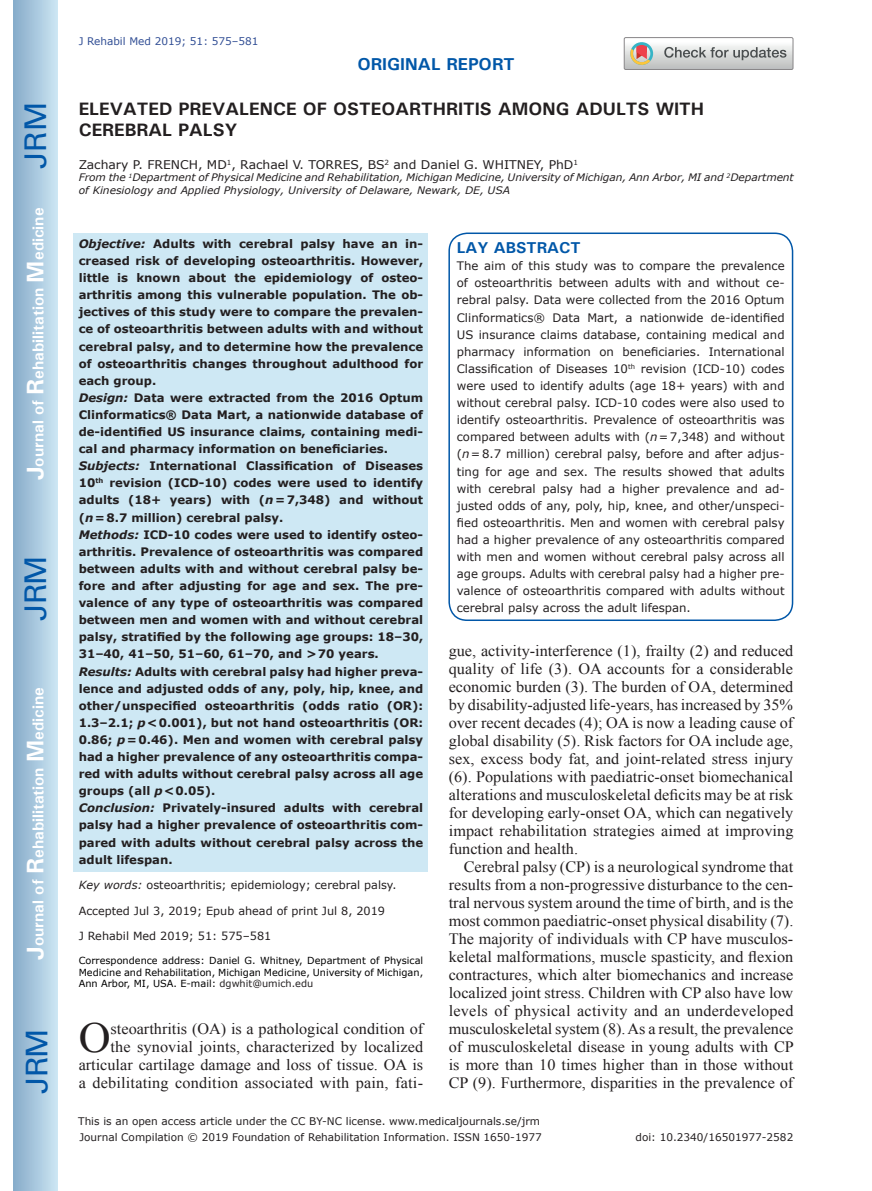
<style>
.page{position:relative;width:872px;height:1191px;background:#fff}
.page>*{position:absolute;margin:0;border:0;box-sizing:border-box;transform-origin:0 0}
.t1{font:42.9px "Times New Roman";color:#231f20}
.t2{font:30px "Univers";letter-spacing:-.03em;color:#0157a8}
.t3{font:700 18px/21.6px "Univers";color:#231f20}
.t4{font:700 17.25px "Univers";color:#0157a8}
.t5{font:15.75px/18px "Times New Roman";color:#231f20;text-align:justify}
.t6{font:700 15.75px "Univers";color:#fff}
.t7{font:700 15.75px "Univers";color:#0157a8}
.t8{font:12px "Verdana";color:#231f20}
.t9{font:700 11.7px/17.1px "Verdana";color:#231f20}
.t10{font:11.7px/17.1px "Verdana";color:#231f20;text-align:justify}
.t11{font:11.25px "Verdana";color:#231f20}
.t12{font:10.5px "Verdana";color:#231f20}
.t13{font:10.5px "Verdana";color:#324f95}
.t14{font:italic 10.35px/12.8px "Verdana";letter-spacing:-.005em;color:#231f20}
.t15{font:9.75px/11.7px "Verdana";color:#000001;text-align:justify}
.s1{font-size:24px}
.s2{font-style:italic}
.s3{color:#231f20}
</style>
<div class="page">
<div style="left:14px;top:0;width:43px;height:1191px;background:linear-gradient(to right,#88acca,#cbe5f2)"></div>
<div style="left:624px;top:37px;width:169px;height:33px;border:1px solid #888688;border-radius:2px"></div>
<svg style="left:624px;top:38px;width:169px;height:32px"></svg>
<div style="left:74px;top:233px;width:354px;height:639px;background:#cee8f4"></div>
<div style="left:448px;top:232px;width:345px;height:389px;border:2px solid #0157a8;border-radius:18px"></div>
<h2 class="t2" style="left:18px;top:169px;width:68px;rotate:-90deg">JRM</h2>
<h3 class="t6" style="left:28px;top:480px;width:274px;rotate:-90deg"><span class="s1">J</span>ournal of <span class="s1">R</span>ehabilitation <span class="s1">M</span>edicine</h3>
<h2 class="t2" style="left:18px;top:620px;width:67px;rotate:-90deg">JRM</h2>
<h3 class="t6" style="left:28px;top:959px;width:274px;rotate:-90deg"><span class="s1">J</span>ournal of <span class="s1">R</span>ehabilitation <span class="s1">M</span>edicine</h3>
<h2 class="t2" style="left:19px;top:1093px;width:67px;rotate:-90deg">JRM</h2>
<p class="t13" style="left:79px;top:35px;width:181px">J Rehabil Med 2019; 51: 575–581</p>
<h3 class="t4" style="left:357px;top:53px;width:159px">ORIGINAL REPORT</h3>
<h3 class="t3" style="left:79px;top:97px;width:627px">ELEVATED PREVALENCE OF OSTEOARTHRITIS AMONG ADULTS WITH<br>CEREBRAL PALSY</h3>
<p class="t8" style="left:79px;top:157px;width:501px">Zachary P. FRENCH, MD<sup>1</sup>, Rachael V. TORRES, BS<sup>2</sup> and Daniel G. WHITNEY, PhD<sup>1</sup></p>
<p class="t14" style="left:79px;top:171px;width:716px">From the <sup>1</sup>Department of Physical Medicine and Rehabilitation, Michigan Medicine, University of Michigan, Ann Arbor, MI and <sup>2</sup>Department of Kinesiology and Applied Physiology, University of Delaware, Newark, DE, USA</p>
<p class="t9" style="left:79px;top:235px;width:346px"><span class="s2">Objective:</span> Adults with cerebral palsy have an in&shy;creased risk of developing osteoarthritis. However, little is known about the epidemiology of osteo&shy;arthritis among this vulnerable population. The ob&shy;jectives of this study were to compare the prevalen&shy;ce of osteoarthritis between adults with and without cerebral palsy, and to determine how the prevalence of osteoarthritis changes throughout adulthood for each group.<br><span class="s2">Design:</span> Data were extracted from the 2016 Optum Clinformatics® Data Mart, a nationwide database of de-identified US insurance claims, containing medi&shy;cal and pharmacy information on beneficiaries.<br><span class="s2">Subjects:</span> International Classification of Diseases 10<sup>th</sup> revision (ICD-10) codes were used to identify adults (18+ years) with (<span class="s2">n</span>=7,348) and without (<span class="s2">n</span>=8.7 million) cerebral palsy.<br><span class="s2">Methods:</span> ICD-10 codes were used to identify osteo&shy;arthritis. Prevalence of osteoarthritis was compared between adults with and without cerebral palsy be&shy;fore and after adjusting for age and sex. The pre&shy;valence of any type of osteoarthritis was compared between men and women with and without cerebral palsy, stratified by the following age groups: 18–30, 31–40, 41–50, 51–60, 61–70, and &gt;70 years.<br><span class="s2">Results:</span> Adults with cerebral palsy had higher preva&shy;lence and adjusted odds of any, poly, hip, knee, and other/unspecified osteoarthritis (odds ratio (OR):<br>1.3–2.1; <span class="s2">p</span>&lt;0.001), but not hand osteoarthritis (OR:<br>0.86; <span class="s2">p</span>=0.46). Men and women with cerebral palsy had a higher prevalence of any osteoarthritis compa&shy;red with adults without cerebral palsy across all age groups (all <span class="s2">p</span>&lt;0.05).<br><span class="s2">Conclusion:</span> Privately-insured adults with cerebral palsy had a higher prevalence of osteoarthritis com&shy;pared with adults without cerebral palsy across the adult lifespan.</p>
<p class="t11" style="left:79px;top:878px;width:319px"><span class="s2">Key words:</span> osteoarthritis; epidemiology; cerebral palsy.</p>
<p class="t11" style="left:79px;top:903px;width:308px">Accepted Jul 3, 2019; Epub ahead of print Jul 8, 2019</p>
<p class="t11" style="left:79px;top:929px;width:194px">J Rehabil Med 2019; 51: 575–581</p>
<p class="t15" style="left:79px;top:954px;width:346px">Correspondence address: Daniel G. Whitney, Department of Physical Medicine and Rehabilitation, Michigan Medicine, University of Michigan, Ann Arbor, MI, USA. E-mail: <span class="s3">dgwhit@umich.edu</span></p>
<h1 class="t1" style="left:79px;top:1008px;width:33px">O</h1>
<h3 class="t5" style="left:79px;top:1019px;width:346px;text-align:right">steoarthritis (OA) is a pathological condition of<br>the synovial joints, characterized by localized articular cartilage damage and loss of tissue. OA is a debilitating condition associated with pain, fati-</h3>
<h3 class="t7" style="left:457px;top:238px;width:125px">LAY ABSTRACT</h3>
<p class="t10" style="left:457px;top:258px;width:329px">The aim of this study was to compare the prevalence of osteoarthritis between adults with and without ce&shy;rebral palsy. Data were collected from the 2016 Optum Clinformatics® Data Mart, a nationwide de-identified US insurance claims database, containing medical and pharmacy information on beneficiaries. International Classification of Diseases 10<sup>th</sup> revision (ICD-10) codes were used to identify adults (age 18+ years) with and without cerebral palsy. ICD-10 codes were also used to identify osteoarthritis. Prevalence of osteoarthritis was compared between adults with (<span class="s2">n</span>=7,348) and without (<span class="s2">n</span>=8.7 million) cerebral palsy, before and after adjus&shy;ting for age and sex. The results showed that adults with cerebral palsy had a higher prevalence and ad&shy;justed odds of any, poly, hip, knee, and other/unspeci&shy;fied osteoarthritis. Men and women with cerebral palsy had a higher prevalence of any osteoarthritis compared with men and women without cerebral palsy across all age groups. Adults with cerebral palsy had a higher pre&shy;valence of osteoarthritis compared with adults without cerebral palsy across the adult lifespan.</p>
<p class="t5" style="left:449px;top:641px;width:346px">gue, activity-interference (1), frailty (2) and reduced quality of life (3). OA accounts for a considerable economic burden (3). The burden of OA, determined by disability-adjusted life-years, has increased by 35% over recent decades (4); OA is now a leading cause of global disability (5). Risk factors for OA include age, sex, excess body fat, and joint-related stress injury (6). Populations with paediatric-onset biomechanical alterations and musculoskeletal deficits may be at risk for developing early-onset OA, which can negatively impact rehabilitation strategies aimed at improving function and health.</p>
<p class="t5" style="left:449px;top:857px;width:347px;text-indent:15px">Cerebral palsy (CP) is a neurological syndrome that results from a non-progressive disturbance to the cen&shy;tral nervous system around the time of birth, and is the most common paediatric-onset physical disability (7).<br>The majority of individuals with CP have musculos&shy;keletal malformations, muscle spasticity, and flexion contractures, which alter biomechanics and increase localized joint stress. Children with CP also have low levels of physical activity and an underdeveloped musculoskeletal system (8). As a result, the prevalence of musculoskeletal disease in young adults with CP is more than 10 times higher than in those without CP (9). Furthermore, disparities in the prevalence of</p>
<p class="t12" style="left:78px;top:1114px;width:463px">This is an open access article under the CC BY-NC license. www.medicaljournals.se/jrm</p>
<p class="t12" style="left:79px;top:1131px;width:464px">Journal Compilation © 2019 Foundation of Rehabilitation Information. ISSN 1650-1977</p>
<p class="t12" style="left:635px;top:1130px;width:159px">doi: 10.2340/16501977-2582</p>
</div>
